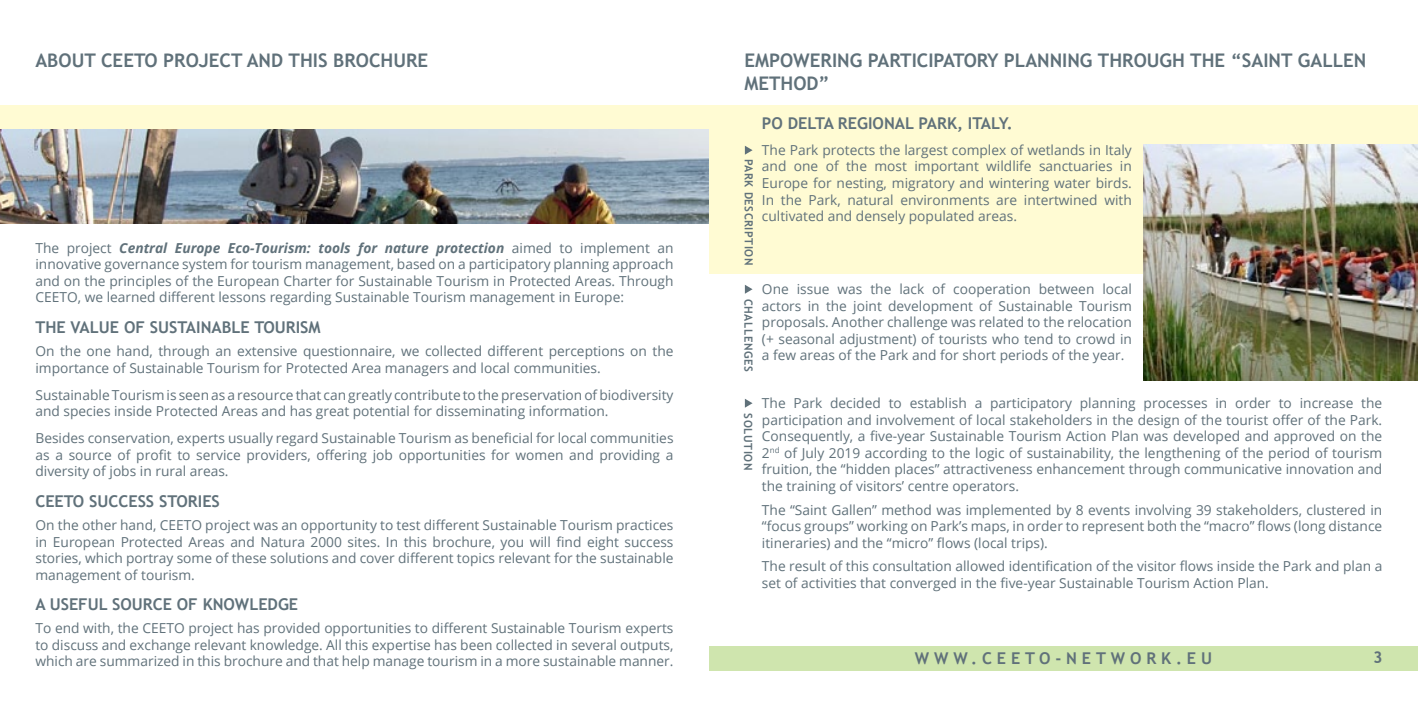
<style>
.page{position:relative;width:1418px;height:709px;background:#fff}
.page>*{position:absolute;margin:0;border:0;box-sizing:border-box;transform-origin:0 0}
.t1{font:700 18.75px/22.5px "Trebuchet MS";color:#60717a}
.t2{font:700 16.25px "Trebuchet MS";color:#60717a}
.t3{font:13.75px/16.5px "Open Sans";color:#60717a;text-align:justify}
.t4{font:700 11.25px "Trebuchet MS";letter-spacing:.05em;color:#60717a}
.s1{font-weight:700;font-style:italic}
</style>
<div class="page">
<div style="left:0;top:105px;width:709px;height:24px;background:#fffbd3"></div>
<div style="left:709px;top:105px;width:708px;height:169px;background:#fffbd3"></div>
<div style="left:709px;top:646px;width:708px;height:24px;background:#cfe5ae"></div>
<svg style="left:745px;top:146px;width:7px;height:9px"></svg>
<svg style="left:745px;top:285px;width:7px;height:9px"></svg>
<svg style="left:745px;top:399px;width:7px;height:9px"></svg>
<img style="left:0;top:129px;width:709px;height:94px">
<img style="left:1143px;top:144px;width:274px;height:236px">
<h1 class="t1" style="left:35px;top:49px;width:394px">ABOUT CEETO PROJECT AND THIS BROCHURE</h1>
<p class="t3" style="left:35px;top:239px;width:639px">The project <span class="s1">Central Europe Eco-Tourism: tools for nature protection</span> aimed to implement an innovative governance system for tourism management, based on a participatory planning approach and on the principles of the European Charter for Sustainable Tourism in Protected Areas. Through CEETO, we learned different lessons regarding Sustainable Tourism management in Europe:</p>
<p class="t2" style="left:35px;top:316px;width:55px">THE VALUE</p>
<p class="t2" style="left:124px;top:316px;width:44px">OF SUSTAI</p>
<p class="t2" style="left:201px;top:316px;width:22px">NABLE</p>
<p class="t2" style="left:254px;top:316px;width:20px">TOURISM</p>
<p class="t3" style="left:35px;top:342px;width:639px">On the one hand, through an extensive questionnaire, we collected different perceptions on the importance of Sustainable Tourism for Protected Area managers and local communities.</p>
<p class="t3" style="left:35px;top:386px;width:639px">Sustainable Tourism is seen as a resource that can greatly contribute to the preservation of biodiversity and species inside Protected Areas and has great potential for disseminating information.</p>
<p class="t3" style="left:35px;top:430px;width:639px">Besides conservation, experts usually regard Sustainable Tourism as beneficial for local communities as a source of profit to service providers, offering job opportunities for women and providing a diversity of jobs in rural areas.</p>
<p class="t2" style="left:35px;top:490px;width:64px">CEETO SUCCESS</p>
<p class="t2" style="left:159px;top:490px;width:10px">STORIES</p>
<p class="t3" style="left:35px;top:516px;width:639px">On the other hand, CEETO project was an opportunity to test different Sustainable Tourism practices in European Protected Areas and Natura 2000 sites. In this brochure, you will find eight success stories, which portray some of these solutions and cover different topics relevant for the sustainable management of tourism.</p>
<p class="t2" style="left:35px;top:594px;width:88px">A USEFULSOURCE</p>
<p class="t2" style="left:177px;top:594px;width:83px">OF KNOWLEDGE</p>
<p class="t3" style="left:35px;top:620px;width:639px">To end with, the CEETO project has provided opportunities to different Sustainable Tourism experts to discuss and exchange relevant knowledge. All this expertise has been collected in several outputs, which are summarized in this brochure and that help manage tourism in a more sustainable manner.</p>
<h1 class="t1" style="left:744px;top:49px;width:620px">EMPOWERING PARTICIPATORY PLANN ING THROUGH THE “SAINT GALLEN<br>METHOD”</h1>
<p class="t4" style="left:756px;top:159px;width:107px;rotate:90deg">PARK DESCRIPTION</p>
<p class="t4" style="left:755px;top:298px;width:74px;rotate:90deg">CHALLENGES</p>
<p class="t2" style="left:762px;top:113px;width:252px">PO DELTA REGIONAL PARK, ITALY.</p>
<p class="t3" style="left:762px;top:141px;width:371px">The Park protects the largest complex of wetlands in Italy and one of the most important wildlife sanctuaries in Europe for nesting, migratory and wintering water birds.<br>In the Park, natural environments are intertwined with cultivated and densely populated areas.</p>
<p class="t3" style="left:762px;top:280px;width:371px">One issue was the lack of cooperation between local actors in the joint development of Sustainable Tourism proposals. Another challenge was related to the relocation (+ seasonal adjustment) of tourists who tend to crowd in a few areas of the Park and for short periods of the year.</p>
<p class="t4" style="left:755px;top:413px;width:57px;rotate:90deg">SOLUTION</p>
<p class="t3" style="left:762px;top:395px;width:622px">The Park decided to establish a participatory planning processes in order to increase the participation and involvement of local stakeholders in the design of the tourist offer of the Park.<br>Consequently, a five-year Sustainable Tourism Action Plan was developed and approved on the 2<sup>nd</sup> of July 2019 according to the logic of sustainability, the lengthening of the period of tourism fruition, the “hidden places” attractiveness enhancement through communicative innovation and the training of visitors’ centre operators.</p>
<p class="t3" style="left:762px;top:501px;width:622px">The “Saint Gallen” method was implemented by 8 events involving 39 stakeholders, clustered in “focus groups” working on Park’s maps, in order to represent both the “macro” flows (long distance itineraries) and the “micro” flows (local trips).</p>
<p class="t3" style="left:762px;top:557px;width:622px">The result of this consultation allowed identification of the visitor flows inside the Park and plan a set of activities that converged in the five-year Sustainable Tourism Action Plan.</p>
<p class="t2" style="left:914px;top:648px;width:82px">WWW.CEETO</p>
<p class="t2" style="left:1055px;top:648px;width:144px">-NET WOR K.EU</p>
<p class="t2" style="left:1372px;top:647px;width:11px">3</p>
</div>
